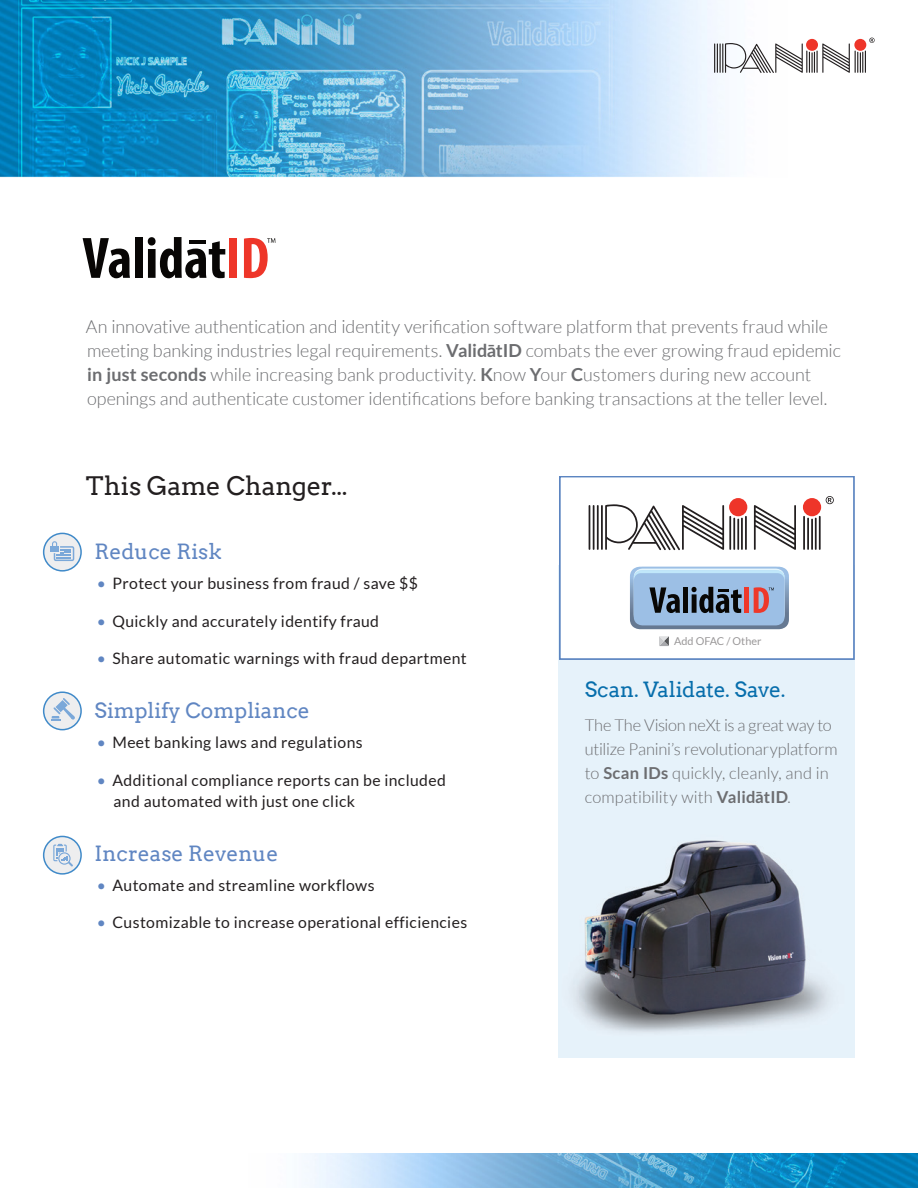
<style>
.page{position:relative;width:918px;height:1188px;background:#fff}
.page>*{position:absolute;margin:0;border:0;box-sizing:border-box;transform-origin:0 0}
.heading_1{font:25.5px "Arvo";letter-spacing:-.005em;color:#231f20}
.t1{font:21px "Arvo";color:#6086c2}
.heading_1-2{font:21px "Arvo";letter-spacing:-.005em;color:#076eac}
.heading_2{font:300 18px/24px "Lato";color:#6c6d70}
.heading_2-2{font:300 16.5px/24px "Lato";letter-spacing:-.005em;color:#6c6d70}
.heading_2-3{font:15.75px "Lato";letter-spacing:.025em;color:#231f20}
.t2{font:10.8px "Lato";color:#999798}
.s1{font-weight:700}
.s2{color:#6086c2}
</style>
<div class="page">
<img style="left:558px;top:566px;width:296px;height:491px">
<img style="left:0;top:0;width:873px;height:178px">
<img style="left:304px;top:1154px;width:614px;height:34px">
<svg style="left:83px;top:238px;width:47px;height:40px"></svg>
<div style="left:135px;top:237px;width:7px;height:41px;background:#080605"></div>
<svg style="left:148px;top:237px;width:77px;height:41px"></svg>
<div style="left:230px;top:238px;width:7px;height:40px;background:#ee3629"></div>
<svg style="left:244px;top:238px;width:31px;height:40px"></svg>
<hr style="left:189px;top:240px;width:16px;height:4px;background:#080605">
<div style="left:44px;top:533px;width:37px;height:38px;background:#eeeeef;border-radius:50%"></div>
<div style="left:43px;top:533px;width:39px;height:39px;border:2px solid #408ac9;border-radius:50%"></div>
<div style="left:50px;top:546px;width:9px;height:6px;background:#7ba8d9"></div>
<svg style="left:52px;top:541px;width:22px;height:20px"></svg>
<div style="left:44px;top:692px;width:37px;height:38px;background:#eeeeef;border-radius:50%"></div>
<div style="left:43px;top:691px;width:39px;height:39px;border:2px solid #408ac9;border-radius:50%"></div>
<svg style="left:51px;top:698px;width:24px;height:23px"></svg>
<div style="left:44px;top:836px;width:37px;height:38px;background:#eeeeef;border-radius:50%"></div>
<div style="left:43px;top:836px;width:39px;height:39px;border:2px solid #408ac9;border-radius:50%"></div>
<svg style="left:53px;top:844px;width:20px;height:22px"></svg>
<div style="left:560px;top:477px;width:294px;height:182px;background:#fff"></div>
<div style="left:559px;top:476px;width:296px;height:184px;border:2px solid #5c85c1"></div>
<hr style="left:729px;top:516px;width:2px;height:34px;background:#231f20">
<hr style="left:733px;top:518px;width:2px;height:32px;background:#231f20">
<hr style="left:737px;top:519px;width:2px;height:31px;background:#231f20">
<hr style="left:741px;top:518px;width:2px;height:32px;background:#231f20">
<hr style="left:745px;top:516px;width:2px;height:34px;background:#231f20">
<div style="left:729px;top:498px;width:18px;height:18px;background:#ee3529;border-radius:50%"></div>
<svg style="left:754px;top:496px;width:80px;height:54px"></svg>
<div style="left:803px;top:498px;width:18px;height:18px;background:#ee3529;border-radius:50%"></div>
<svg style="left:589px;top:504px;width:135px;height:46px"></svg>
<svg style="left:630px;top:567px;width:159px;height:62px;background:#8ca0bc"></svg>
<svg style="left:659px;top:636px;width:10px;height:10px"></svg>
<svg style="left:714px;top:38px;width:161px;height:35px"></svg>
<p class="heading_2" style="left:86px;top:314px;width:757px">An innovative authentication and identity verification software platform that prevents fraud while meeting banking industries legal requirements. <span class="s1">Valid¯atID</span> combats the ever growing fraud epidemic <span class="s1">in just seconds</span> while increasing bank productivity. <span class="s1">K</span>now <span class="s1">Y</span>our <span class="s1">C</span>ustomers during new account openings and authenticate customer identifications before banking transactions at the teller level.</p>
<p class="heading_1" style="left:86px;top:471px;width:263px">This Game Changer...</p>
<p class="t1" style="left:95px;top:539px;width:129px">Reduce Risk</p>
<p class="heading_2-3" style="left:97px;top:575px;width:322px"><span class="s2">•</span> Protect your business from fraud / save $$</p>
<p class="heading_2-3" style="left:97px;top:612px;width:284px"><span class="s2">•</span> Quickly and accurately identify fraud</p>
<p class="heading_2-3" style="left:97px;top:650px;width:371px"><span class="s2">•</span> Share automatic warnings with fraud department</p>
<p class="t1" style="left:95px;top:698px;width:217px">Simplify Compliance</p>
<p class="heading_2-3" style="left:97px;top:734px;width:267px"><span class="s2">•</span> Meet banking laws and regulations</p>
<p class="heading_2-3" style="left:97px;top:771px;width:351px"><span class="s2">•</span> Additional compliance reports can be included</p>
<p class="heading_2-3" style="left:114px;top:792px;width:243px">and automated with just one click</p>
<p class="t1" style="left:95px;top:841px;width:185px">Increase Revenue</p>
<p class="heading_2-3" style="left:97px;top:876px;width:279px"><span class="s2">•</span> Automate and streamline workflows</p>
<p class="heading_2-3" style="left:97px;top:914px;width:372px"><span class="s2">•</span> Customizable to increase operational efficiencies</p>
<p class="t2" style="left:674px;top:635px;width:89px">Add OFAC / Other</p>
<p class="heading_1-2" style="left:585px;top:677px;width:202px">Scan. Validate. Save.</p>
<p class="heading_2-2" style="left:585px;top:713px;width:254px">The The Vision neXt is a great way to utilize Panini’s revolutionaryplatform to <span class="s1">Scan IDs</span> quickly, cleanly, and in compatibility with <span class="s1">Valid¯atID</span>.</p>
</div>
